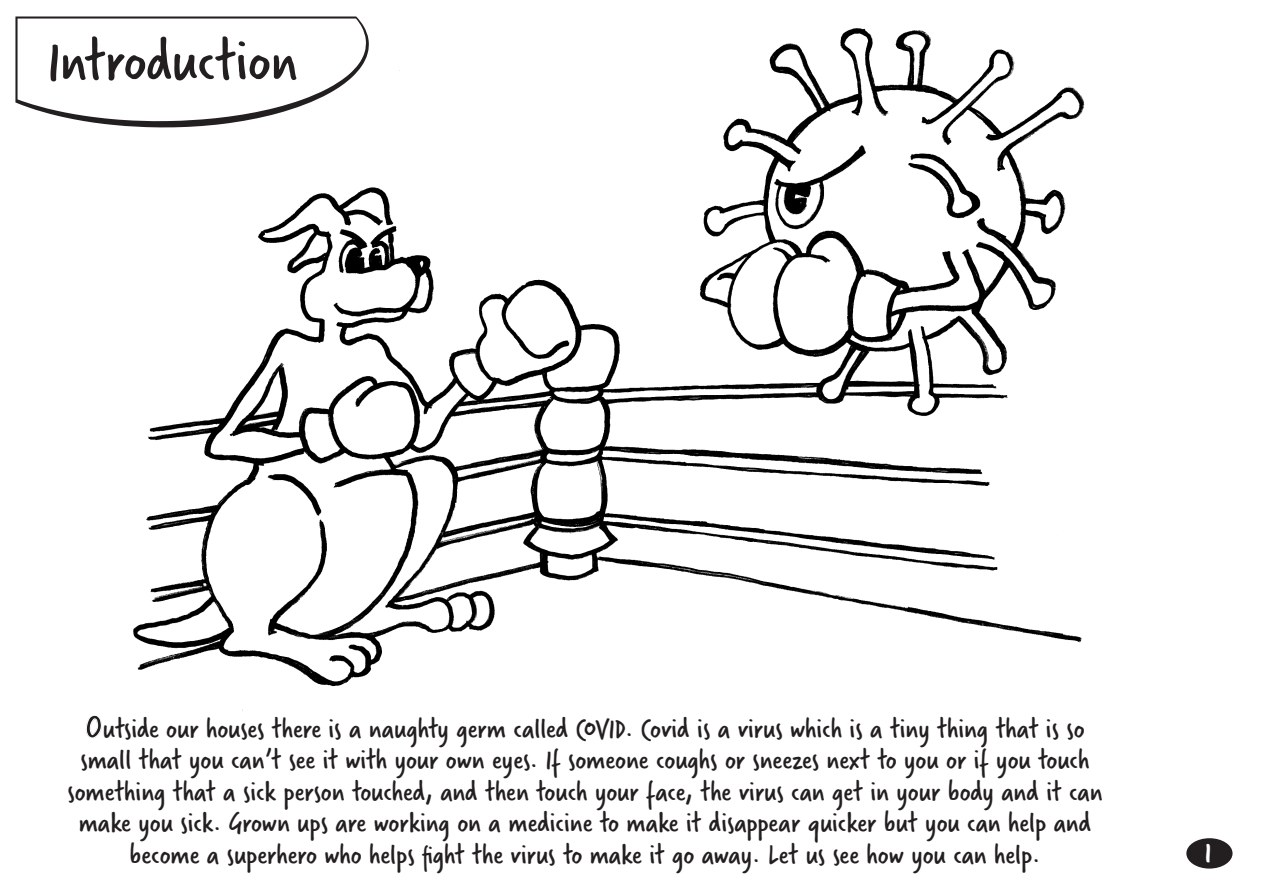
<style>
.page{position:relative;width:1263px;height:893px;background:#fff}
.page>*{position:absolute;margin:0;border:0;box-sizing:border-box;transform-origin:0 0}
.t1{font:63px "Verveine";color:#231f20}
.t2{font:30.45px "Verveine";color:#fff;scale:1.14 1}
.t3{font:30px/31.5px "Verveine";color:#231f20;text-align:center}
.s1{font-size:46.5px}
</style>
<div class="page">
<img style="left:103px;top:16px;width:982px;height:695px">
<svg style="left:15px;top:17px;width:354px;height:111px"></svg>
<div style="left:1186px;top:838px;width:46px;height:30px;background:#231f20;border-radius:50%"></div>
<h1 class="t1" style="left:48px;top:17px;width:251px">Introduction</h1>
<p class="t3" style="left:67px;top:713px;width:1036px"><span class="s1">0</span>utside our houses there is a naughty germ called COVID. Covid is a virus which is a tiny thing that is so small that you can’t see it with your own eyes. If someone coughs or sneezes next to you or if you touch something that a sick person touched, and then touch your face, the virus can get in your body and it can make you sick. Grown ups are working on a medicine to make it disappear quicker but you can help and become a superhero who helps fight the virus to make it go away. Let us see how you can help.</p>
<p class="t2" style="left:1205px;top:831px;width:9px">1</p>
</div>
